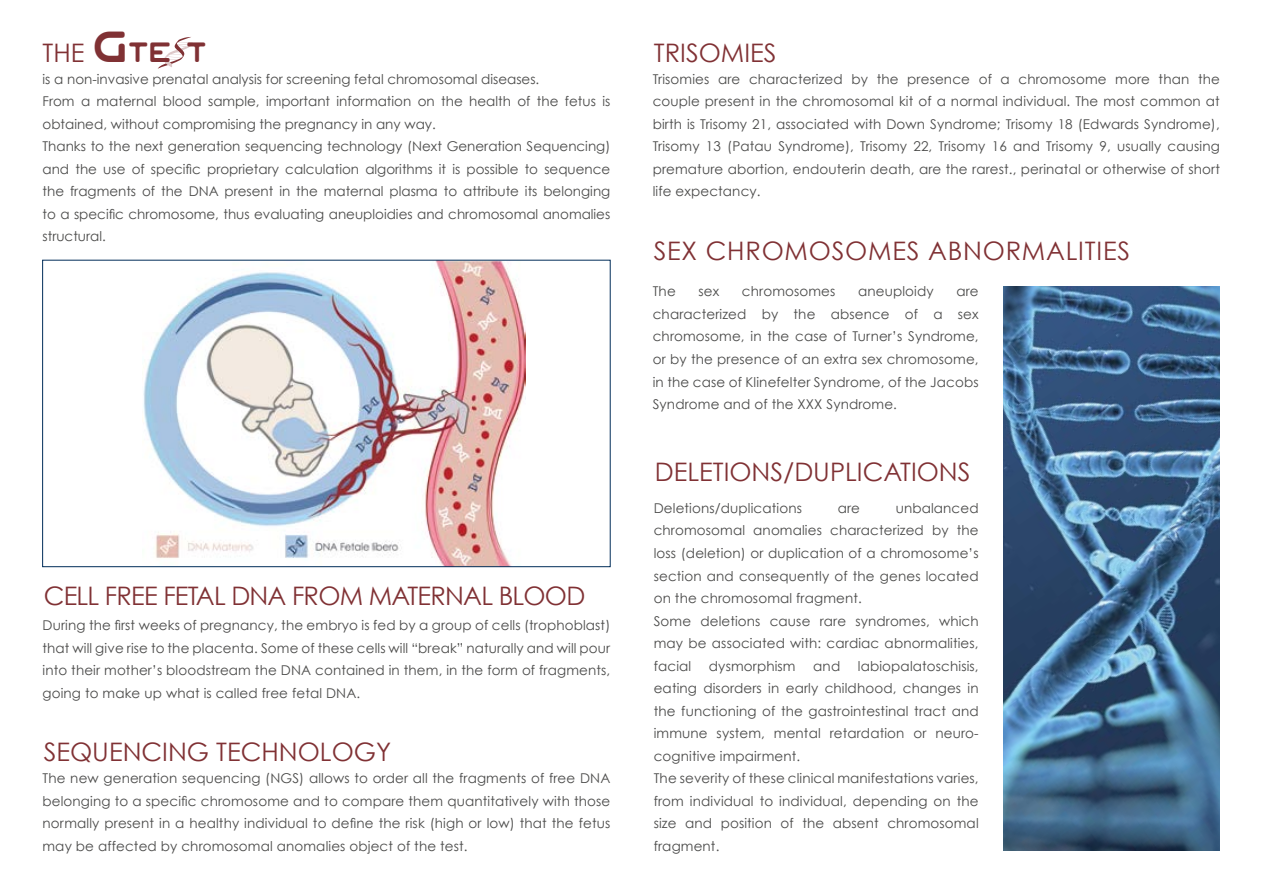
<style>
.page{position:relative;width:1263px;height:893px;background:#fff}
.page>*{position:absolute;margin:0;border:0;box-sizing:border-box;transform-origin:0 0}
.t1{font:28.35px "Planet N";color:#803134}
.t2{font:25.5px "Century Gothic";color:#803134}
.t3{font:25.5px "Century Gothic";letter-spacing:-.03em;color:#803134}
.t4{font:25.5px "Century Gothic";letter-spacing:.03em;color:#803134}
.t5{font:13.5px/22.5px "Century Gothic";letter-spacing:.01em;color:#4a4a49;text-align:justify}
.s1{font-size:44.25px}
</style>
<div class="page">
<svg style="left:157px;top:37px;width:36px;height:32px"></svg>
<img style="left:1003px;top:286px;width:217px;height:564px">
<svg style="left:42px;top:260px;width:568px;height:307px"></svg>
<h1 class="t1" style="left:95px;top:37px;width:119px"><span class="s1">G</span>TE t</h1>
<h2 class="t2" style="left:43px;top:37px;width:43px">THE</h2>
<h2 class="t2" style="left:654px;top:37px;width:124px">TRISOMIES</h2>
<p class="t5" style="left:43px;top:67px;width:569px;text-align:left">is a non-invasive prenatal analysis for screening fetal chromosomal diseases.<br>From a maternal blood sample, important information on the health of the fetus is obtained, without compromising the pregnancy in any way.<br>Thanks to the next generation sequencing technology (Next Generation Sequencing) and the use of specific proprietary calculation algorithms it is possible to sequence the fragments of the DNA present in the maternal plasma to attribute its belonging to a specific chromosome, thus evaluating aneuploidies and chromosomal anomalies structural.</p>
<p class="t5" style="left:653px;top:68px;width:569px">Trisomies are characterized by the presence of a chromosome more than the couple present in the chromosomal kit of a normal individual. The most common at birth is Trisomy 21, associated with Down Syndrome; Trisomy 18 (Edwards Syndrome), Trisomy 13 (Patau Syndrome), Trisomy 22, Trisomy 16 and Trisomy 9, usually causing premature abortion, endouterin death, are the rarest., perinatal or otherwise of short life expectancy.</p>
<h2 class="t4" style="left:654px;top:236px;width:478px">SEX CHROMOSOMES ABNORMALITIES</h2>
<p class="t5" style="left:653px;top:280px;width:25px">The</p>
<p class="t5" style="left:698px;top:280px;width:22px">sex</p>
<p class="t5" style="left:742px;top:280px;width:95px">chromosomes</p>
<p class="t5" style="left:858px;top:280px;width:77px">aneuploidy</p>
<p class="t5" style="left:653px;top:280px;width:327px;text-indent:304px">are characterized by the absence of a sex chromosome, in the case of Turner’s Syndrome, or by the presence of an extra sex chromosome, in the case of Klinefelter Syndrome, of the Jacobs Syndrome and of the XXX Syndrome.</p>
<h2 class="t3" style="left:44px;top:580px;width:543px">CELL FREE FETAL DNA FROM MATERNAL BLOOD</h2>
<p class="t5" style="left:43px;top:614px;width:569px">During the first weeks of pregnancy, the embryo is fed by a group of cells (trophoblast) that will give rise to the placenta. Some of these cells will “break” naturally and will pour into their mother’s bloodstream the DNA contained in them, in the form of fragments, going to make up what is called free fetal DNA.</p>
<h2 class="t2" style="left:44px;top:736px;width:349px">SEQUENCING TECHNOLOGY</h2>
<p class="t5" style="left:43px;top:767px;width:569px">The new generation sequencing (NGS) allows to order all the fragments of free DNA belonging to a specific chromosome and to compare them quantitatively with those normally present in a healthy individual to define the risk (high or low) that the fetus may be affected by chromosomal anomalies object of the test.</p>
<h2 class="t2" style="left:655px;top:456px;width:317px">DELETIONS/DUPLICATIONS</h2>
<p class="t5" style="left:654px;top:497px;width:150px">Deletions/duplications</p>
<p class="t5" style="left:838px;top:497px;width:24px">are</p>
<p class="t5" style="left:654px;top:497px;width:326px;text-align:left;text-indent:242px">unbalanced chromosomal anomalies characterized by the loss (deletion) or duplication of a chromosome’s section and consequently of the genes located on the chromosomal fragment.<br>Some deletions cause rare syndromes, which may be associated with: cardiac abnormalities, facial</p>
<p class="t5" style="left:654px;top:654px;width:326px;text-align:left;text-indent:204px">labiopalatoschisis, eating disorders in early childhood, changes in the functioning of the gastrointestinal tract and immune system, mental retardation or neuro&shy;cognitive impairment.<br>The severity of these clinical manifestations varies, from individual to individual, depending on the size and position of the absent chromosomal fragment.</p>
<p class="t5" style="left:709px;top:654px;width:88px">dysmorphism</p>
<p class="t5" style="left:813px;top:654px;width:28px">and</p>
</div>
